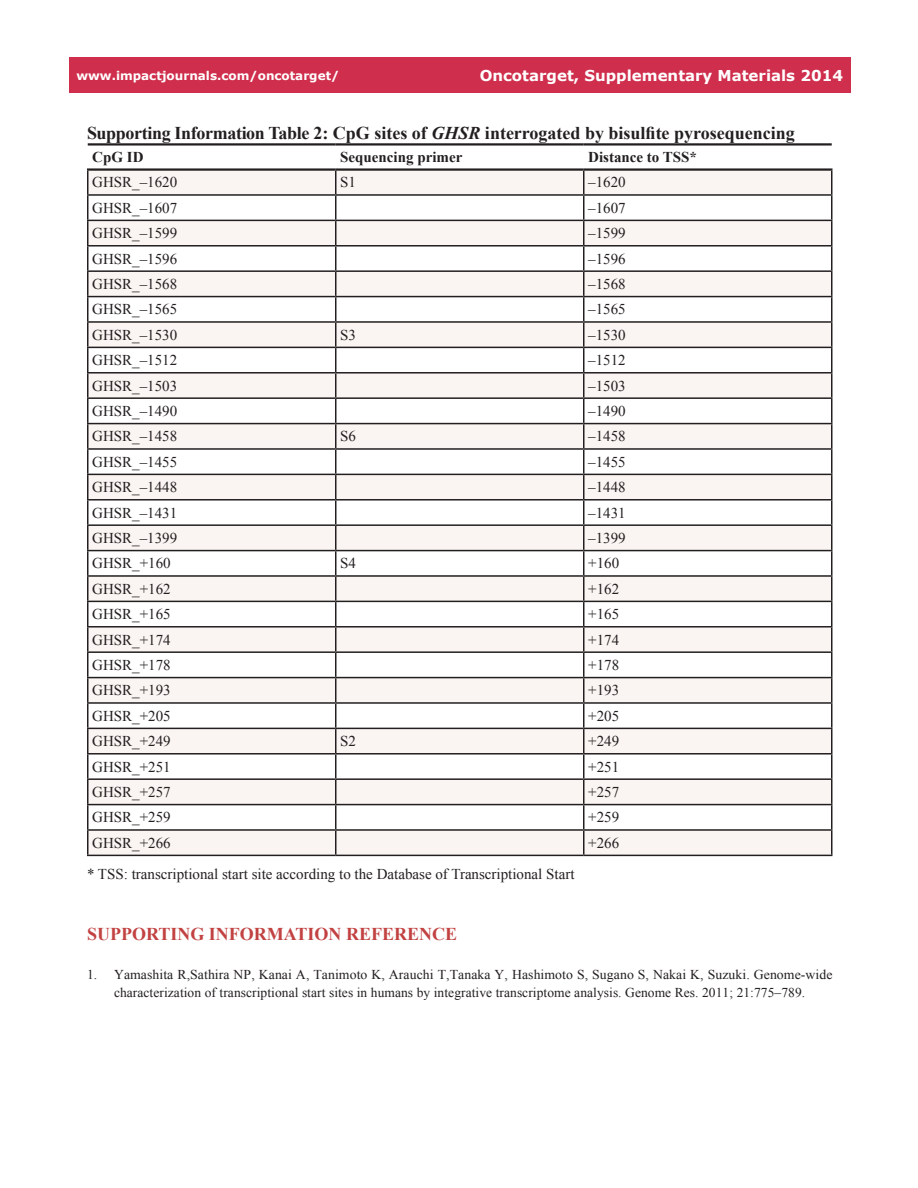
<style>
.page{position:relative;width:918px;height:1188px;background:#fff}
.page>*{position:absolute;margin:0;border:0;box-sizing:border-box;transform-origin:0 0}
.TableTitle{font:700 18px "Times New Roman";color:#231f20}
.Heading{font:700 18px "Times New Roman";color:#c24141}
.TableText{font:15px "Times New Roman";color:#231f20}
.t1{font:700 15px "Verdana";color:#fff}
.Table_head{font:700 15px "Times New Roman";color:#231f20}
.t2{font:13.5px/18px "Times New Roman";letter-spacing:.005em;color:#231f20;text-align:center}
.t3{font:700 12px "Verdana";color:#fff}
.s1{font-style:italic}
</style>
<div class="page">
<div style="left:69px;top:57px;width:781px;height:36px;background:#cf2e4c"></div>
<hr style="left:88px;top:143px;width:248px;height:3px;background:#231f20">
<hr style="left:336px;top:143px;width:248px;height:3px;background:#231f20">
<hr style="left:584px;top:143px;width:248px;height:3px;background:#231f20">
<hr style="left:87px;top:855px;width:249px;height:1px;background:#231f20">
<hr style="left:336px;top:855px;width:248px;height:1px;background:#231f20">
<hr style="left:584px;top:855px;width:248px;height:1px;background:#231f20">
<svg style="left:87px;top:144px;width:745px;height:711px"></svg>
<hr style="left:584px;top:829px;width:248px;height:2px;background:#231f20">
<hr style="left:583px;top:831px;width:2px;height:24px;background:#231f20">
<p class="t3" style="left:76px;top:67px;width:264px">www.impactjournals.com/oncotarget/</p>
<p class="t1" style="left:480px;top:65px;width:365px">Oncotarget, Supplementary Materials 2014</p>
<p class="TableTitle" style="left:87px;top:120px;width:709px">Supporting Information Table 2: CpG sites of <span class="s1">GHSR</span> interrogated by bisulfite pyrosequencing</p>
<p class="Table_head" style="left:92px;top:147px;width:53px">CpG ID</p>
<p class="Table_head" style="left:340px;top:147px;width:124px">Sequencing primer</p>
<p class="Table_head" style="left:588px;top:147px;width:110px">Distance to TSS*</p>
<p class="TableText" style="left:92px;top:172px;width:87px">GHSR_–1620</p>
<p class="TableText" style="left:340px;top:172px;width:17px">S1</p>
<p class="TableText" style="left:588px;top:172px;width:39px">–1620</p>
<p class="TableText" style="left:92px;top:198px;width:87px">GHSR_–1607</p>
<p class="TableText" style="left:588px;top:198px;width:39px">–1607</p>
<p class="TableText" style="left:92px;top:223px;width:87px">GHSR_–1599</p>
<p class="TableText" style="left:588px;top:223px;width:39px">–1599</p>
<p class="TableText" style="left:92px;top:249px;width:87px">GHSR_–1596</p>
<p class="TableText" style="left:588px;top:249px;width:39px">–1596</p>
<p class="TableText" style="left:92px;top:274px;width:87px">GHSR_–1568</p>
<p class="TableText" style="left:588px;top:274px;width:39px">–1568</p>
<p class="TableText" style="left:92px;top:299px;width:87px">GHSR_–1565</p>
<p class="TableText" style="left:588px;top:299px;width:39px">–1565</p>
<p class="TableText" style="left:92px;top:325px;width:87px">GHSR_–1530</p>
<p class="TableText" style="left:340px;top:325px;width:17px">S3</p>
<p class="TableText" style="left:588px;top:325px;width:39px">–1530</p>
<p class="TableText" style="left:92px;top:350px;width:87px">GHSR_–1512</p>
<p class="TableText" style="left:588px;top:350px;width:39px">–1512</p>
<p class="TableText" style="left:92px;top:376px;width:87px">GHSR_–1503</p>
<p class="TableText" style="left:588px;top:376px;width:39px">–1503</p>
<p class="TableText" style="left:92px;top:401px;width:87px">GHSR_–1490</p>
<p class="TableText" style="left:588px;top:401px;width:39px">–1490</p>
<p class="TableText" style="left:92px;top:426px;width:87px">GHSR_–1458</p>
<p class="TableText" style="left:340px;top:426px;width:17px">S6</p>
<p class="TableText" style="left:588px;top:426px;width:39px">–1458</p>
<p class="TableText" style="left:92px;top:452px;width:87px">GHSR_–1455</p>
<p class="TableText" style="left:588px;top:452px;width:39px">–1455</p>
<p class="TableText" style="left:92px;top:477px;width:87px">GHSR_–1448</p>
<p class="TableText" style="left:588px;top:477px;width:39px">–1448</p>
<p class="TableText" style="left:92px;top:503px;width:87px">GHSR_–1431</p>
<p class="TableText" style="left:588px;top:503px;width:39px">–1431</p>
<p class="TableText" style="left:92px;top:528px;width:87px">GHSR_–1399</p>
<p class="TableText" style="left:588px;top:528px;width:39px">–1399</p>
<p class="TableText" style="left:92px;top:553px;width:80px">GHSR_+160</p>
<p class="TableText" style="left:340px;top:553px;width:17px">S4</p>
<p class="TableText" style="left:588px;top:553px;width:32px">+160</p>
<p class="TableText" style="left:92px;top:579px;width:80px">GHSR_+162</p>
<p class="TableText" style="left:588px;top:579px;width:32px">+162</p>
<p class="TableText" style="left:92px;top:604px;width:80px">GHSR_+165</p>
<p class="TableText" style="left:588px;top:604px;width:32px">+165</p>
<p class="TableText" style="left:92px;top:630px;width:80px">GHSR_+174</p>
<p class="TableText" style="left:588px;top:630px;width:32px">+174</p>
<p class="TableText" style="left:92px;top:655px;width:80px">GHSR_+178</p>
<p class="TableText" style="left:588px;top:655px;width:32px">+178</p>
<p class="TableText" style="left:92px;top:680px;width:80px">GHSR_+193</p>
<p class="TableText" style="left:588px;top:680px;width:32px">+193</p>
<p class="TableText" style="left:92px;top:706px;width:80px">GHSR_+205</p>
<p class="TableText" style="left:588px;top:706px;width:32px">+205</p>
<p class="TableText" style="left:92px;top:731px;width:80px">GHSR_+249</p>
<p class="TableText" style="left:340px;top:731px;width:17px">S2</p>
<p class="TableText" style="left:588px;top:731px;width:32px">+249</p>
<p class="TableText" style="left:92px;top:757px;width:80px">GHSR_+251</p>
<p class="TableText" style="left:588px;top:757px;width:32px">+251</p>
<p class="TableText" style="left:92px;top:782px;width:80px">GHSR_+257</p>
<p class="TableText" style="left:588px;top:782px;width:32px">+257</p>
<p class="TableText" style="left:92px;top:807px;width:80px">GHSR_+259</p>
<p class="TableText" style="left:588px;top:807px;width:32px">+259</p>
<p class="TableText" style="left:92px;top:833px;width:80px">GHSR_+266</p>
<p class="TableText" style="left:588px;top:833px;width:32px">+266</p>
<p class="TableText" style="left:87px;top:864px;width:489px">* TSS: transcriptional start site according to the Database of Transcriptional Start</p>
<p class="Heading" style="left:87px;top:921px;width:372px">SUPPORTING INFORMATION REFERENCE</p>
<p class="t2" style="left:87px;top:965px;width:747px">1. Yamashita R,Sathira NP, Kanai A, Tanimoto K, Arauchi T,Tanaka Y, Hashimoto S, Sugano S, Nakai K, Suzuki. Genome-wide characterization of transcriptional start sites in humans by integrative transcriptome analysis. Genome Res. 2011; 21:775–789.</p>
</div>
